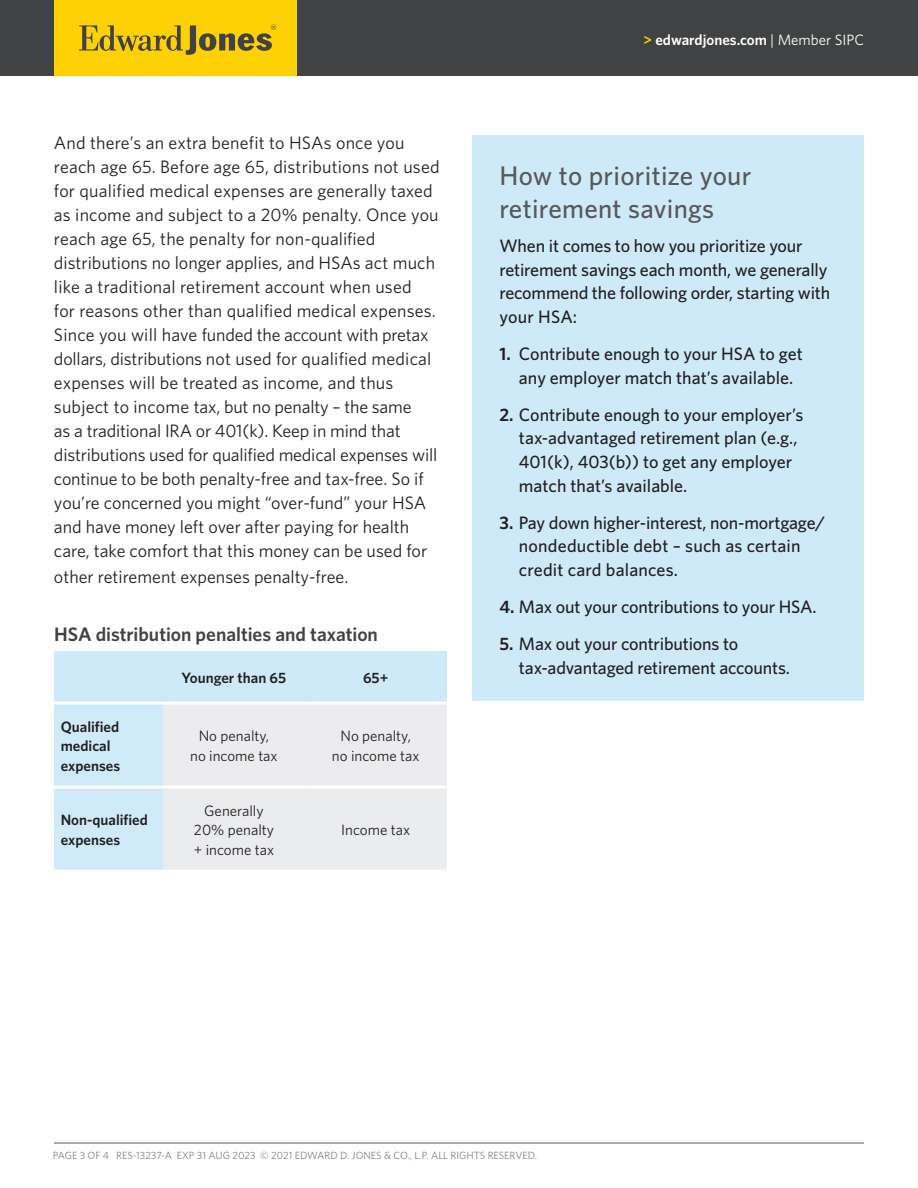
<style>
.page{position:relative;width:918px;height:1188px;background:#fff}
.page>*{position:absolute;margin:0;border:0;box-sizing:border-box;transform-origin:0 0}
.t1{font:500 27px/33px "Whitney";letter-spacing:.01em;color:#57585a}
.t2{font:600 19.5px "Whitney";letter-spacing:-.005em;color:#414243}
.t3{font:18px/24.2px "Whitney";color:#231f20}
.t4{font:500 18px/23.5px "Whitney";letter-spacing:-.01em;color:#231f20}
.t5{font:500 18px/23.5px "Whitney";letter-spacing:.01em;color:#231f20}
.t6{font:15px "Whitney";color:#231f20}
.t7{font:600 15px "Whitney";color:#231f20}
.t8{font:600 15px "Whitney";color:#fff}
.t9{font:10.5px "Whitney";color:#808285}
.s1{color:#fed105}
.s2{font-weight:400}
.s3{font-weight:600}
</style>
<div class="page">
<div style="left:0;top:0;width:918px;height:76px;background:#414243"></div>
<div style="left:54px;top:0;width:243px;height:76px;background:#fed105"></div>
<svg style="left:79px;top:25px;width:197px;height:30px"></svg>
<hr style="left:54px;top:1143px;width:810px;height:1px;background:#57585a">
<div style="left:472px;top:135px;width:392px;height:566px;background:#ceeaf9"></div>
<div style="left:54px;top:652px;width:109px;height:51px;background:#ceeaf9"></div>
<div style="left:163px;top:652px;width:142px;height:51px;background:#ceeaf9"></div>
<div style="left:305px;top:652px;width:142px;height:51px;background:#ceeaf9"></div>
<div style="left:54px;top:703px;width:109px;height:84px;background:#cfebf9"></div>
<div style="left:54px;top:787px;width:109px;height:84px;background:#cfebf9"></div>
<div style="left:163px;top:703px;width:142px;height:84px;background:#ececee"></div>
<div style="left:305px;top:703px;width:142px;height:84px;background:#ececee"></div>
<div style="left:163px;top:787px;width:142px;height:84px;background:#ebecee"></div>
<div style="left:305px;top:787px;width:142px;height:84px;background:#ebecee"></div>
<hr style="left:54px;top:702px;width:109px;height:3px;background:#fff">
<hr style="left:163px;top:702px;width:142px;height:3px;background:#fff">
<hr style="left:305px;top:702px;width:142px;height:3px;background:#fff">
<hr style="left:54px;top:786px;width:109px;height:3px;background:#fff">
<hr style="left:163px;top:786px;width:142px;height:3px;background:#fff">
<hr style="left:305px;top:786px;width:142px;height:3px;background:#fff">
<hr style="left:54px;top:870px;width:109px;height:3px;background:#fff">
<hr style="left:163px;top:870px;width:142px;height:3px;background:#fff">
<hr style="left:305px;top:870px;width:142px;height:3px;background:#fff">
<p class="t3" style="left:54px;top:131px;width:387px">And there’s an extra benefit to HSAs once you reach age 65. Before age 65, distributions not used for qualified medical expenses are generally taxed as income and subject to a 20% penalty. Once you reach age 65, the penalty for non-qualified distributions no longer applies, and HSAs act much like a traditional retirement account when used<br>for reasons other than qualified medical expenses.<br>Since you will have funded the account with pretax dollars, distributions not used for qualified medical expenses will be treated as income, and thus subject to income tax, but no penalty – the same<br>as a traditional IRA or 401(k). Keep in mind that distributions used for qualified medical expenses will continue to be both penalty-free and tax-free. So if you’re concerned you might “over-fund” your HSA and have money left over after paying for health care, take comfort that this money can be used for other retirement expenses penalty-free.</p>
<p class="t2" style="left:54px;top:621px;width:325px">HSA distribution penalties and taxation</p>
<p class="t7" style="left:182px;top:668px;width:106px">Younger than 65</p>
<p class="t7" style="left:363px;top:668px;width:27px">65+</p>
<p class="t7" style="left:61px;top:716px;width:60px">Qualified</p>
<p class="t6" style="left:199px;top:726px;width:72px">No penalty,</p>
<p class="t6" style="left:340px;top:726px;width:72px">No penalty,</p>
<p class="t7" style="left:61px;top:736px;width:51px">medical</p>
<p class="t6" style="left:190px;top:746px;width:89px">no income tax</p>
<p class="t6" style="left:332px;top:746px;width:89px">no income tax</p>
<p class="t7" style="left:61px;top:755px;width:61px">expenses</p>
<p class="t6" style="left:204px;top:800px;width:61px">Generally</p>
<p class="t7" style="left:61px;top:810px;width:89px">Non-qualified</p>
<p class="t6" style="left:194px;top:820px;width:81px">20% penalty</p>
<p class="t6" style="left:341px;top:820px;width:70px">Income tax</p>
<p class="t7" style="left:61px;top:830px;width:61px">expenses</p>
<p class="t6" style="left:194px;top:839px;width:82px">+ income tax</p>
<p class="t8" style="left:644px;top:30px;width:222px"><span class="s1">&gt;</span> edwardjones.com <span class="s2">| Member SIPC</span></p>
<p class="t1" style="left:500px;top:159px;width:253px">How to prioritize your retirement savings</p>
<p class="t4" style="left:500px;top:234px;width:332px">When it comes to how you prioritize your retirement savings each month, we generally recommend the following order, starting with your HSA:</p>
<p class="t4" style="left:500px;top:342px;width:305px;text-align:center"><span class="s3">1.</span> Contribute enough to your HSA to get any employer match that’s available.</p>
<p class="t4" style="left:519px;top:402px;width:286px;text-indent:-19px"><span class="s3">2.</span> Contribute enough to your employer’s tax-advantaged retirement plan (e.g., 401(k), 403(b)) to get any employer match that’s available.</p>
<p class="t5" style="left:519px;top:510px;width:308px;text-indent:-19px"><span class="s3">3.</span> Pay down higher-interest, non-mortgage/ nondeductible debt – such as certain credit card balances.</p>
<p class="t4" style="left:500px;top:595px;width:319px"><span class="s3">4.</span> Max out your contributions to your HSA.</p>
<p class="t4" style="left:519px;top:632px;width:272px;text-indent:-19px"><span class="s3">5.</span> Max out your contributions to tax-advantaged retirement accounts.</p>
<p class="t9" style="left:53px;top:1148px;width:486px">PAGE 3 OF 4 RES-13237-A EXP 31 AUG 2023 © 2021 EDWARD D. JONES &amp; CO., L.P. ALL RIGHTS RESERVED.</p>
</div>
